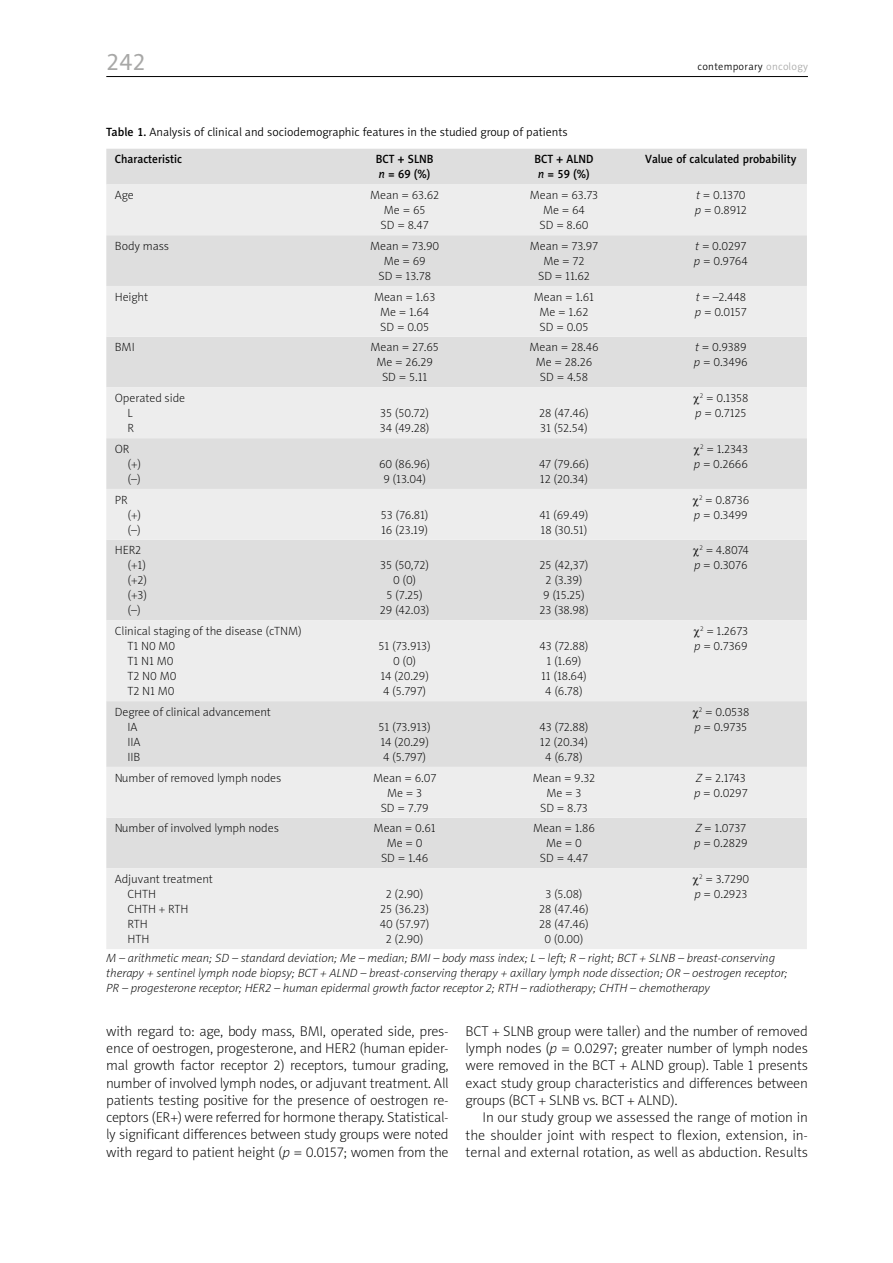
<style>
.page{position:relative;width:893px;height:1263px;background:#fff}
.page>*{position:absolute;margin:0;border:0;box-sizing:border-box;transform-origin:0 0}
.t1{font:24px "Naomi Sans EFN";color:#a8a8a7}
.t2{font:14.25px/17.2px "Naomi Sans EFN Thin";letter-spacing:-.01em;color:#000;text-align:justify}
.t3{font:12px/15px "Naomi Sans EFN Thin";color:#000;text-align:center}
.t4{font:italic 12px/15px "Naomi Sans EFN Thin";color:#000}
.t5{font:12px "Naomi Sans EFN Light";color:#000}
.t6{font:12px/15px "Naomi Sans EFN Medium";color:#000;scale:.95 1}
.t7{font:10.5px "Naomi Sans EFN Light";letter-spacing:.03em;color:#000}
.s1{color:#a8a8a7}
.s2{font-family:"Naomi Sans EFN Medium"}
.s3{font-style:italic}
</style>
<div class="page">
<hr style="left:106px;top:76px;width:702px;height:1px;background:#000">
<div style="left:106px;top:149px;width:701px;height:35px;background:#dedede"></div>
<svg style="left:106px;top:184px;width:701px;height:765px;background:#e6e6e6"></svg>
<svg style="left:694px;top:397px;width:5px;height:8px"></svg>
<svg style="left:694px;top:447px;width:6px;height:8px"></svg>
<svg style="left:693px;top:498px;width:6px;height:8px"></svg>
<svg style="left:693px;top:549px;width:6px;height:8px"></svg>
<svg style="left:694px;top:630px;width:6px;height:8px"></svg>
<svg style="left:693px;top:710px;width:5px;height:8px"></svg>
<svg style="left:693px;top:877px;width:6px;height:9px"></svg>
<h1 class="t1" style="left:106px;top:47px;width:41px">242</h1>
<p class="t7" style="left:697px;top:61px;width:112px">contemporary <span class="s1">oncology</span></p>
<p class="t5" style="left:106px;top:125px;width:463px"><span class="s2">Table 1.</span> Analysis of clinical and sociodemographic features in the studied group of patients</p>
<p class="t6" style="left:115px;top:152px;width:72px">Characteristic</p>
<p class="t6" style="left:376px;top:152px;width:62px">BCT + SLNB <span class="s3">n</span> = 69 (%)</p>
<p class="t6" style="left:534px;top:152px;width:64px;text-align:center">BCT + ALND <span class="s3">n</span> = 59 (%)</p>
<p class="t6" style="left:645px;top:152px;width:160px">Value of calculated probability</p>
<p class="t3" style="left:115px;top:188px;width:20px">Age</p>
<p class="t3" style="left:370px;top:188px;width:70px">Mean = 63.62<br>Me = 65<br>SD = 8.47</p>
<p class="t3" style="left:530px;top:188px;width:70px">Mean = 63.73<br>Me = 64<br>SD = 8.60</p>
<p class="t3" style="left:695px;top:188px;width:54px;text-align:left"><span class="s3">t</span> = 0.1370 <span class="s3">p</span> = 0.8912</p>
<p class="t3" style="left:115px;top:238px;width:56px">Body mass</p>
<p class="t3" style="left:370px;top:238px;width:71px">Mean = 73.90<br>Me = 69<br>SD = 13.78</p>
<p class="t3" style="left:530px;top:238px;width:70px">Mean = 73.97<br>Me = 72<br>SD = 11.62</p>
<p class="t3" style="left:694px;top:239px;width:55px;text-align:left"><span class="s3">t</span> = 0.0297 <span class="s3">p</span> = 0.9764</p>
<p class="t3" style="left:115px;top:289px;width:35px">Height</p>
<p class="t3" style="left:374px;top:289px;width:63px">Mean = 1.63<br>Me = 1.64<br>SD = 0.05</p>
<p class="t3" style="left:534px;top:289px;width:62px">Mean = 1.61<br>Me = 1.62<br>SD = 0.05</p>
<p class="t3" style="left:695px;top:289px;width:53px;text-align:left"><span class="s3">t</span> = –2.448 <span class="s3">p</span> = 0.0157</p>
<p class="t3" style="left:115px;top:340px;width:21px">BMI</p>
<p class="t3" style="left:370px;top:340px;width:70px">Mean = 27.65<br>Me = 26.29<br>SD = 5.11</p>
<p class="t3" style="left:529px;top:340px;width:71px">Mean = 28.46<br>Me = 28.26<br>SD = 4.58</p>
<p class="t3" style="left:694px;top:340px;width:55px;text-align:left"><span class="s3">t</span> = 0.9389 <span class="s3">p</span> = 0.3496</p>
<p class="t3" style="left:128px;top:391px;width:59px;text-align:left;text-indent:-13px">Operated side<br>L<br>R</p>
<p class="t3" style="left:695px;top:391px;width:55px"><sup>2</sup> = 0.1358 <span class="s3">p</span> = 0.7125</p>
<p class="t3" style="left:380px;top:406px;width:51px;text-align:left">35 (50.72)<br>34 (49.28)</p>
<p class="t3" style="left:539px;top:406px;width:51px;text-align:left">28 (47.46)<br>31 (52.54)</p>
<p class="t3" style="left:128px;top:441px;width:15px;text-align:left;text-indent:-13px">OR (+) (–)</p>
<p class="t3" style="left:128px;top:492px;width:15px;text-align:left;text-indent:-13px">PR (+) (–)</p>
<p class="t3" style="left:128px;top:543px;width:21px;text-align:left;text-indent:-13px">HER2 (+1) (+2) (+3) (–)</p>
<p class="t3" style="left:128px;top:624px;width:176px;text-align:left;text-indent:-13px">Clinical staging of the disease (cTNM)<br>T1 N0 M0<br>T1 N1 M0<br>T2 N0 M0<br>T2 N1 M0</p>
<p class="t3" style="left:128px;top:704px;width:145px;text-align:left;text-indent:-13px">Degree of clinical advancement<br>IA<br>IIA<br>IIB</p>
<p class="t3" style="left:379px;top:456px;width:53px">60 (86.96)<br>9 (13.04)</p>
<p class="t3" style="left:539px;top:456px;width:51px;text-align:left">47 (79.66)<br>12 (20.34)</p>
<p class="t3" style="left:381px;top:507px;width:49px;text-align:left">53 (76.81)<br>16 (23.19)</p>
<p class="t3" style="left:539px;top:507px;width:51px;text-align:left">41 (69.49)<br>18 (30.51)</p>
<p class="t3" style="left:380px;top:558px;width:51px">35 (50,72)<br>0 (0)<br>5 (7.25)<br>29 (42.03)</p>
<p class="t3" style="left:539px;top:558px;width:51px">25 (42,37)<br>2 (3.39)<br>9 (15.25)<br>23 (38.98)</p>
<p class="t3" style="left:379px;top:639px;width:54px">51 (73.913)<br>0 (0)<br>14 (20.29)<br>4 (5.797)</p>
<p class="t3" style="left:539px;top:639px;width:51px">43 (72.88)<br>1 (1.69)<br>11 (18.64)<br>4 (6.78)</p>
<p class="t3" style="left:379px;top:719px;width:54px;text-align:left">51 (73.913)<br>14 (20.29)<br>4 (5.797)</p>
<p class="t3" style="left:539px;top:719px;width:51px">43 (72.88)<br>12 (20.34)<br>4 (6.78)</p>
<p class="t3" style="left:694px;top:441px;width:56px"><sup>2</sup> = 1.2343 <span class="s3">p</span> = 0.2666</p>
<p class="t3" style="left:694px;top:492px;width:57px"><sup>2</sup> = 0.8736 <span class="s3">p</span> = 0.3499</p>
<p class="t3" style="left:694px;top:543px;width:56px"><sup>2</sup> = 4.8074 <span class="s3">p</span> = 0.3076</p>
<p class="t3" style="left:694px;top:624px;width:56px"><sup>2</sup> = 1.2673 <span class="s3">p</span> = 0.7369</p>
<p class="t3" style="left:694px;top:704px;width:56px"><sup>2</sup> = 0.0538 <span class="s3">p</span> = 0.9735</p>
<p class="t3" style="left:115px;top:770px;width:168px">Number of removed lymph nodes</p>
<p class="t3" style="left:373px;top:770px;width:65px">Mean = 6.07<br>Me = 3<br>SD = 7.79</p>
<p class="t3" style="left:533px;top:770px;width:64px">Mean = 9.32<br>Me = 3<br>SD = 8.73</p>
<p class="t3" style="left:694px;top:770px;width:55px;text-align:left"><span class="s3">Z</span> = 2.1743 <span class="s3">p</span> = 0.0297</p>
<p class="t3" style="left:115px;top:821px;width:166px">Number of involved lymph nodes</p>
<p class="t3" style="left:374px;top:821px;width:64px">Mean = 0.61<br>Me = 0<br>SD = 1.46</p>
<p class="t3" style="left:533px;top:821px;width:63px">Mean = 1.86<br>Me = 0<br>SD = 4.47</p>
<p class="t3" style="left:694px;top:821px;width:55px;text-align:left"><span class="s3">Z</span> = 1.0737 <span class="s3">p</span> = 0.2829</p>
<p class="t3" style="left:128px;top:872px;width:87px;text-align:left;text-indent:-13px">Adjuvant treatment<br>CHTH<br>CHTH + RTH<br>RTH<br>HTH</p>
<p class="t3" style="left:694px;top:872px;width:56px"><sup>2</sup> = 3.7290 <span class="s3">p</span> = 0.2923</p>
<p class="t3" style="left:380px;top:887px;width:51px">2 (2.90)<br>25 (36.23)<br>40 (57.97)<br>2 (2.90)</p>
<p class="t3" style="left:539px;top:887px;width:51px">3 (5.08)<br>28 (47.46)<br>28 (47.46)<br>0 (0.00)</p>
<p class="t4" style="left:106px;top:951px;width:683px">M – arithmetic mean; SD – standard deviation; Me – median; BMI – body mass index; L – left; R – right; BCT + SLNB – breast-conserving therapy + sentinel lymph node biopsy; BCT + ALND – breast-conserving therapy + axillary lymph node dissection; OR – oestrogen receptor;<br>PR – progesterone receptor; HER2 – human epidermal growth factor receptor 2; RTH – radiotherapy; CHTH – chemotherapy</p>
<p class="t2" style="left:106px;top:1022px;width:344px">with regard to: age, body mass, BMI, operated side, pres&shy;ence of oestrogen, progesterone, and HER2 (human epider&shy;mal growth factor receptor 2) receptors, tumour grading, number of involved lymph nodes, or adjuvant treatment. All patients testing positive for the presence of oestrogen re&shy;ceptors (ER+) were referred for hormone therapy. Statistical&shy;ly significant differences between study groups were noted with regard to patient height (<span class="s3">p</span> = 0.0157; women from the</p>
<p class="t2" style="left:466px;top:1023px;width:344px">BCT + SLNB group were taller) and the number of removed lymph nodes (<span class="s3">p</span> = 0.0297; greater number of lymph nodes were removed in the BCT + ALND group). Table 1 presents exact study group characteristics and differences between groups (BCT + SLNB vs. BCT + ALND).</p>
<p class="t2" style="left:466px;top:1109px;width:344px;text-indent:17px">In our study group we assessed the range of motion in the shoulder joint with respect to flexion, extension, in&shy;ternal and external rotation, as well as abduction. Results</p>
</div>
